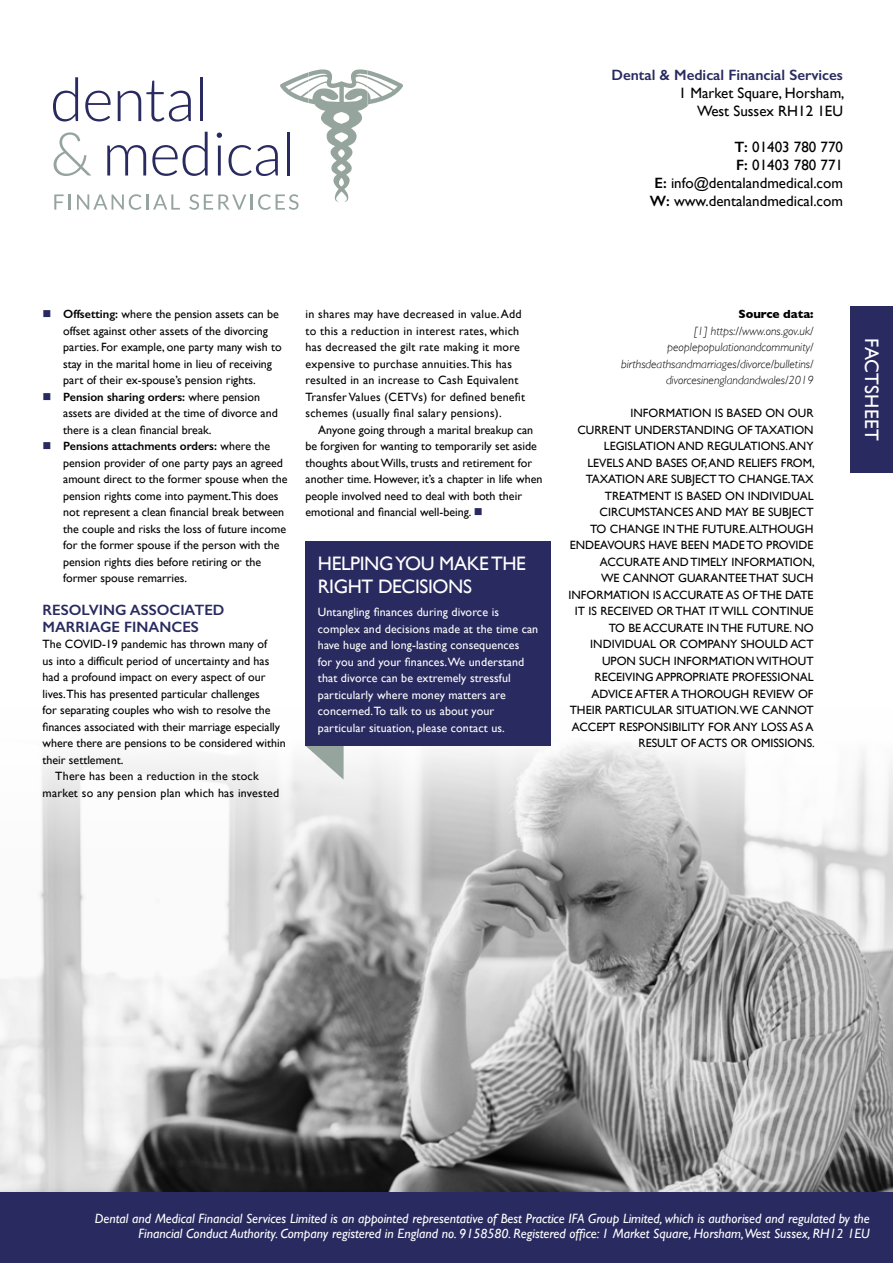
<style>
.page{position:relative;width:893px;height:1263px;background:#fff}
.page>*{position:absolute;margin:0;border:0;box-sizing:border-box;transform-origin:0 0}
.t1{font:19.5px/22.5px "Gill Sans";letter-spacing:-.02em;color:#fff}
.t2{font:19.5px "Gill Sans";letter-spacing:.01em;color:#fff}
.t3{font:15px/18px "Gill Sans";color:#000;text-align:right}
.t4{font:600 15px/16.5px "Gill Sans";color:#292a5f}
.t5{font:italic 13.5px/15px "Gill Sans";color:#fff;text-align:right}
.t6{font:12px/16.5px "Gill Sans";color:#000}
.t7{font:12px/16.5px "Gill Sans";letter-spacing:.02em;color:#000}
.t8{font:12px/16.5px "Gill Sans";letter-spacing:.01em;color:#fff}
.t9{font:italic 300 12px/16.5px "Gill Sans";color:#000;text-align:right}
.t10{font:700 12px "Gill Sans";color:#000}
.s1{font-weight:600}
.s2{color:#292a5f}
</style>
<div class="page">
<img style="left:0;top:708px;width:893px;height:485px">
<svg style="left:306px;top:746px;width:38px;height:34px"></svg>
<div style="left:306px;top:541px;width:245px;height:205px;background:#292a5f"></div>
<div style="left:0;top:1193px;width:893px;height:70px;background:#292a5f"></div>
<div style="left:850px;top:306px;width:43px;height:166px;background:#292a5f"></div>
<svg style="left:53px;top:69px;width:350px;height:141px"></svg>
<p class="t4" style="left:611px;top:67px;width:233px">Dental &amp; Medical Financial Services</p>
<p class="t3" style="left:679px;top:84px;width:167px">1 Market Square, Horsham,<br>West Sussex RH12 1EU</p>
<p class="t3" style="left:650px;top:138px;width:195px"><span class="s1">T:</span> 01403 780 770<br><span class="s1">F:</span> 01403 780 771<br><span class="s1">E:</span> info@dentalandmedical.com<br><span class="s1">W:</span> www.dentalandmedical.com</p>
<p class="t6" style="left:63px;top:306px;width:220px;text-indent:-21px"><span class="s2">■</span> <span class="s1">Offsetting:</span> where the pension assets can be offset against other assets of the divorcing parties. For example, one party many wish to stay in the marital home in lieu of receiving part of their ex-spouse’s pension rights.</p>
<p class="t6" style="left:63px;top:388px;width:216px;text-indent:-21px"><span class="s2">■</span> <span class="s1">Pension sharing orders:</span> where pension assets are divided at the time of divorce and there is a clean financial break.</p>
<p class="t6" style="left:63px;top:438px;width:226px;text-indent:-21px"><span class="s2">■</span> <span class="s1">Pensions attachments orders:</span> where the pension provider of one party pays an agreed amount direct to the former spouse when the pension rights come into payment.This does not represent a clean financial break between the couple and risks the loss of future income for the former spouse if the person with the pension rights dies before retiring or the former spouse remarries.</p>
<p class="t4" style="left:43px;top:602px;width:183px">RESOLVING ASSOCIATED<br>MARRIAGE FINANCES</p>
<p class="t6" style="left:43px;top:636px;width:226px">The COVID-19 pandemic has thrown many of</p>
<p class="t6" style="left:43px;top:652px;width:228px">us into a difficult period of uncertainty and has</p>
<p class="t6" style="left:43px;top:669px;width:225px">had a profound impact on every aspect of our</p>
<p class="t6" style="left:43px;top:685px;width:219px">lives.This has presented particular challenges</p>
<p class="t6" style="left:43px;top:702px;width:229px">for separating couples who wish to resolve the</p>
<p class="t6" style="left:43px;top:718px;width:239px">finances associated with their marriage especially</p>
<p class="t6" style="left:43px;top:735px;width:245px">where there are pensions to be considered within</p>
<p class="t6" style="left:43px;top:751px;width:82px">their settlement.</p>
<p class="t7" style="left:55px;top:768px;width:205px">There has been a reduction in the stock</p>
<p class="t7" style="left:43px;top:784px;width:238px">market so any pension plan which has invested</p>
<p class="t7" style="left:306px;top:306px;width:221px">in shares may have decreased in value. Add to this a reduction in interest rates, which has decreased the gilt rate making it more expensive to purchase annuities. This has resulted in an increase to Cash Equivalent Transfer Values (CETVs) for defined benefit schemes (usually final salary pensions).</p>
<p class="t6" style="left:306px;top:421px;width:238px;text-indent:13px">Anyone going through a marital breakup can be forgiven for wanting to temporarily set aside thoughts about Wills, trusts and retirement for another time. However, it’s a chapter in life when people involved need to deal with both their emotional and financial well-being. <span class="s2">■</span></p>
<h1 class="t1" style="left:318px;top:552px;width:210px">HELPING YOU MAKE THE<br>RIGHT DECISIONS</h1>
<p class="t8" style="left:318px;top:604px;width:222px">Untangling finances during divorce is complex and decisions made at the time can have huge and long-lasting consequences<br>for you and your finances. We understand that divorce can be extremely stressful particularly where money matters are concerned. To talk to us about your particular situation, please contact us.</p>
<p class="t10" style="left:738px;top:307px;width:77px">Source data:</p>
<p class="t9" style="left:621px;top:322px;width:194px">[1] https://www.ons.gov.uk/ peoplepopulationandcommunity/ birthsdeathsandmarriages/divorce/bulletins/ divorcesinenglandandwales/2019</p>
<p class="t6" style="left:569px;top:405px;width:248px;text-align:right">INFORMATION IS BASED ON OUR<br>CURRENT UNDERSTANDING OF TAXATION LEGISLATION AND REGULATIONS. ANY LEVELS AND BASES OF, AND RELIEFS FROM, TAXATION ARE SUBJECT TO CHANGE.TAX TREATMENT IS BASED ON INDIVIDUAL CIRCUMSTANCES AND MAY BE SUBJECT<br>TO CHANGE IN THE FUTURE. ALTHOUGH ENDEAVOURS HAVE BEEN MADE TO PROVIDE ACCURATE AND TIMELY INFORMATION,<br>WE CANNOT GUARANTEE THAT SUCH INFORMATION IS ACCURATE AS OF THE DATE IT IS RECEIVED OR THAT IT WILL CONTINUE TO BE ACCURATE IN THE FUTURE. NO INDIVIDUAL OR COMPANY SHOULD ACT UPON SUCH INFORMATION WITHOUT RECEIVING APPROPRIATE PROFESSIONAL ADVICE AFTER A THOROUGH REVIEW OF THEIR PARTICULAR SITUATION.WE CANNOT ACCEPT RESPONSIBILITY FOR ANY LOSS AS A RESULT OF ACTS OR OMISSIONS.</p>
<h1 class="t2" style="left:883px;top:338px;width:104px;rotate:90deg">FACTSHEET</h1>
<p class="t5" style="left:95px;top:1210px;width:777px">Dental and Medical Financial Services Limited is an appointed representative of Best Practice IFA Group Limited, which is authorised and regulated by the<br>Financial Conduct Authority. Company registered in England no. 9158580. Registered office: 1 Market Square, Horsham,West Sussex, RH12 1EU</p>
</div>
